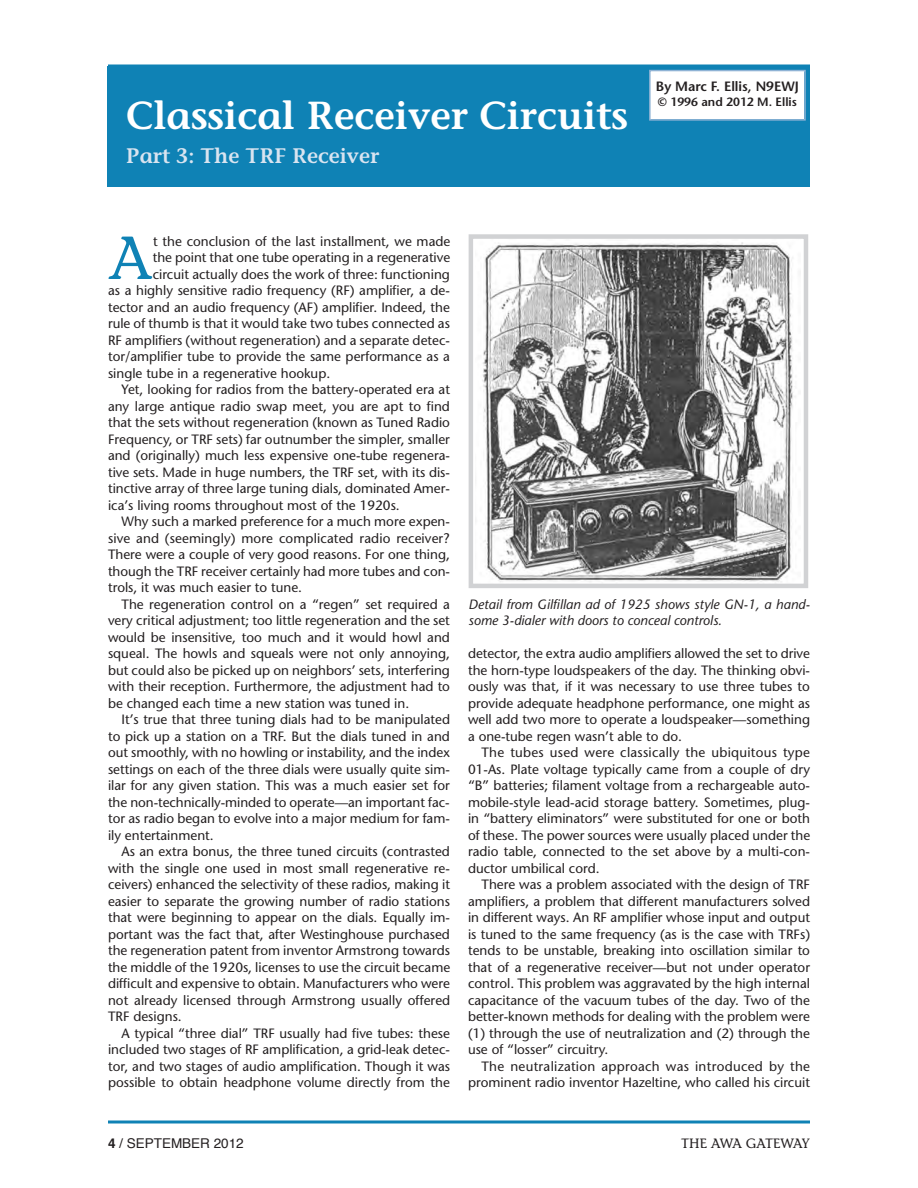
<style>
.page{position:relative;width:918px;height:1188px;background:#fff}
.page>*{position:absolute;margin:0;border:0;box-sizing:border-box;transform-origin:0 0}
.t1{font:60.6px "Stone Informal";color:#0f82b5}
.t2{font:600 39px "Stone Informal";color:#fff}
.t3{font:600 21px "Stone Informal";color:#d9e4f0}
.t4{font:13.5px/16.5px "Stone Sans";color:#231f20;text-align:justify}
.t5{font:italic 13.5px/16.5px "Stone Sans";color:#231f20}
.t6{font:600 13.5px "Stone Sans";color:#231f20}
.t7{font:13.5px "Helvetica";color:#231f20}
.t8{font:13.5px "Stone Informal";letter-spacing:-.035em;color:#231f20}
.t9{font:600 12px "Stone Sans";color:#231f20}
.s1{font-weight:700}
</style>
<div class="page">
<svg style="left:108px;top:64px;width:702px;height:2px"></svg>
<svg style="left:108px;top:1120px;width:702px;height:4px"></svg>
<div style="left:108px;top:66px;width:702px;height:120px;background:#0f82b5"></div>
<div style="left:651px;top:71px;width:153px;height:48px;background:#fff"></div>
<div style="left:649px;top:70px;width:157px;height:51px;border:2px solid #8fb3d5"></div>
<img style="left:482px;top:242px;width:314px;height:340px">
<div style="left:469px;top:234px;width:339px;height:354px;border:4px solid #d1d2d4"></div>
<h2 class="t2" style="left:126px;top:101px;width:504px">Classical Receiver Circuits</h2>
<h3 class="t3" style="left:126px;top:148px;width:255px">Part 3: The TRF Receiver</h3>
<p class="t6" style="left:656px;top:81px;width:144px">By Marc F. Ellis, N9EWJ</p>
<p class="t9" style="left:658px;top:97px;width:140px">© 1996 and 2012 M. Ellis</p>
<h1 class="t1" style="left:108px;top:223px;width:46px">A</h1>
<p class="t4" style="left:153px;top:234px;width:299px">t the conclusion of the last installment, we made</p>
<p class="t4" style="left:153px;top:251px;width:299px">the point that one tube operating in a regenerative</p>
<p class="t4" style="left:153px;top:267px;width:299px">circuit actually does the work of three: functioning</p>
<p class="t4" style="left:108px;top:284px;width:343px">as a highly sensitive radio frequency (RF) amplifier, a de-</p>
<p class="t4" style="left:108px;top:300px;width:344px">tector and an audio frequency (AF) amplifier. Indeed, the</p>
<p class="t4" style="left:108px;top:317px;width:343px">rule of thumb is that it would take two tubes connected as</p>
<p class="t4" style="left:108px;top:333px;width:344px">RF amplifiers (without regeneration) and a separate detec-</p>
<p class="t4" style="left:108px;top:350px;width:344px">tor/amplifier tube to provide the same performance as a</p>
<p class="t4" style="left:108px;top:366px;width:224px">single tube in a regenerative hookup.</p>
<p class="t4" style="left:122px;top:383px;width:330px">Yet, looking for radios from the battery-operated era at</p>
<p class="t4" style="left:108px;top:399px;width:343px">any large antique radio swap meet, you are apt to find</p>
<p class="t4" style="left:108px;top:416px;width:343px">that the sets without regeneration (known as Tuned Radio</p>
<p class="t4" style="left:108px;top:432px;width:343px">Frequency, or TRF sets) far outnumber the simpler, smaller</p>
<p class="t4" style="left:108px;top:449px;width:343px">and (originally) much less expensive one-tube regenera-</p>
<p class="t4" style="left:108px;top:465px;width:344px">tive sets. Made in huge numbers, the TRF set, with its dis-</p>
<p class="t4" style="left:108px;top:482px;width:344px">tinctive array of three large tuning dials, dominated Amer-</p>
<p class="t4" style="left:108px;top:498px;width:293px">ica’s living rooms throughout most of the 1920s.</p>
<p class="t4" style="left:122px;top:515px;width:330px">Why such a marked preference for a much more expen-</p>
<p class="t4" style="left:108px;top:531px;width:343px">sive and (seemingly) more complicated radio receiver?</p>
<p class="t4" style="left:108px;top:548px;width:343px">There were a couple of very good reasons. For one thing,</p>
<p class="t4" style="left:108px;top:564px;width:344px">though the TRF receiver certainly had more tubes and con-</p>
<p class="t4" style="left:108px;top:581px;width:196px">trols, it was much easier to tune.</p>
<p class="t4" style="left:122px;top:597px;width:330px">The regeneration control on a “regen” set required a</p>
<p class="t4" style="left:108px;top:614px;width:343px">very critical adjustment; too little regeneration and the set</p>
<p class="t4" style="left:108px;top:630px;width:343px">would be insensitive, too much and it would howl and</p>
<p class="t4" style="left:108px;top:647px;width:343px">squeal. The howls and squeals were not only annoying,</p>
<p class="t4" style="left:108px;top:663px;width:343px">but could also be picked up on neighbors’ sets, interfering</p>
<p class="t4" style="left:108px;top:680px;width:344px">with their reception. Furthermore, the adjustment had to</p>
<p class="t4" style="left:108px;top:696px;width:303px">be changed each time a new station was tuned in.</p>
<p class="t4" style="left:122px;top:713px;width:330px">It’s true that three tuning dials had to be manipulated</p>
<p class="t4" style="left:108px;top:729px;width:343px">to pick up a station on a TRF. But the dials tuned in and</p>
<p class="t4" style="left:108px;top:746px;width:344px">out smoothly, with no howling or instability, and the index</p>
<p class="t4" style="left:108px;top:762px;width:343px">settings on each of the three dials were usually quite sim-</p>
<p class="t4" style="left:108px;top:779px;width:343px">ilar for any given station. This was a much easier set for</p>
<p class="t4" style="left:108px;top:795px;width:343px">the non-technically-minded to operate—an important fac-</p>
<p class="t4" style="left:108px;top:812px;width:343px">tor as radio began to evolve into a major medium for fam-</p>
<p class="t4" style="left:108px;top:828px;width:107px">ily entertainment.</p>
<p class="t4" style="left:122px;top:845px;width:330px">As an extra bonus, the three tuned circuits (contrasted</p>
<p class="t4" style="left:108px;top:861px;width:343px">with the single one used in most small regenerative re-</p>
<p class="t4" style="left:108px;top:878px;width:344px">ceivers) enhanced the selectivity of these radios, making it</p>
<p class="t4" style="left:108px;top:894px;width:344px">easier to separate the growing number of radio stations</p>
<p class="t4" style="left:108px;top:911px;width:344px">that were beginning to appear on the dials. Equally im-</p>
<p class="t4" style="left:108px;top:927px;width:344px">portant was the fact that, after Westinghouse purchased</p>
<p class="t4" style="left:108px;top:944px;width:343px">the regeneration patent from inventor Armstrong towards</p>
<p class="t4" style="left:108px;top:960px;width:344px">the middle of the 1920s, licenses to use the circuit became</p>
<p class="t4" style="left:108px;top:977px;width:343px">difficult and expensive to obtain. Manufacturers who were</p>
<p class="t4" style="left:108px;top:993px;width:344px">not already licensed through Armstrong usually offered</p>
<p class="t4" style="left:108px;top:1010px;width:75px">TRF designs.</p>
<p class="t4" style="left:122px;top:1026px;width:330px">A typical “three dial” TRF usually had five tubes: these</p>
<p class="t4" style="left:108px;top:1043px;width:344px">included two stages of RF amplification, a grid-leak detec-</p>
<p class="t4" style="left:108px;top:1059px;width:343px">tor, and two stages of audio amplification. Though it was</p>
<p class="t4" style="left:108px;top:1076px;width:343px">possible to obtain headphone volume directly from the</p>
<p class="t5" style="left:468px;top:597px;width:343px">Detail from Gilfillan ad of 1925 shows style GN-1, a hand&shy;some 3-dialer with doors to conceal controls.</p>
<p class="t4" style="left:468px;top:647px;width:344px">detector, the extra audio amplifiers allowed the set to drive the horn-type loudspeakers of the day. The thinking obvi&shy;ously was that, if it was necessary to use three tubes to provide adequate headphone performance, one might as well add two more to operate a loudspeaker—something a one-tube regen wasn’t able to do.</p>
<p class="t4" style="left:468px;top:746px;width:344px;text-indent:14px">The tubes used were classically the ubiquitous type 01-As. Plate voltage typically came from a couple of dry “B” batteries; filament voltage from a rechargeable auto&shy;mobile-style lead-acid storage battery. Sometimes, plug&shy;in “battery eliminators” were substituted for one or both of these. The power sources were usually placed under the radio table, connected to the set above by a multi-con&shy;ductor umbilical cord.</p>
<p class="t4" style="left:468px;top:878px;width:344px;text-indent:14px">There was a problem associated with the design of TRF amplifiers, a problem that different manufacturers solved in different ways. An RF amplifier whose input and output is tuned to the same frequency (as is the case with TRFs) tends to be unstable, breaking into oscillation similar to that of a regenerative receiver—but not under operator control. This problem was aggravated by the high internal capacitance of the vacuum tubes of the day. Two of the better-known methods for dealing with the problem were (1) through the use of neutralization and (2) through the use of “losser” circuitry.</p>
<p class="t4" style="left:468px;top:1059px;width:344px;text-align:right">The neutralization approach was introduced by the prominent radio inventor Hazeltine, who called his circuit</p>
<p class="t7" style="left:108px;top:1138px;width:137px"><span class="s1">4</span> / SEPTEMBER 2012</p>
<p class="t8" style="left:681px;top:1136px;width:130px">THE AWA GATEWAY</p>
</div>
